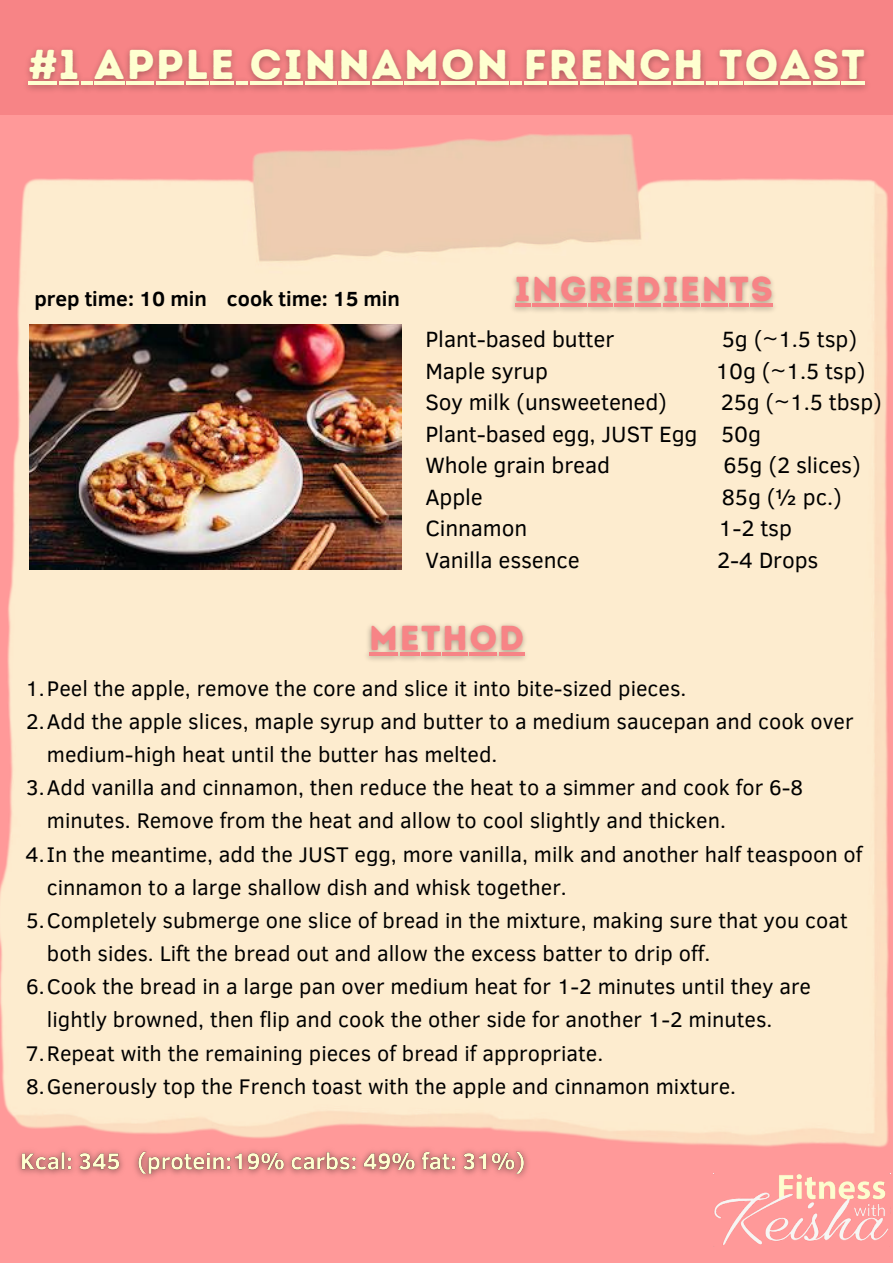
<style>
.page{position:relative;width:893px;height:1263px;background:#f99}
.page>*{position:absolute;margin:0;border:0;box-sizing:border-box;transform-origin:0 0}
.t1{font:41.78px "Intro Rust Base";letter-spacing:.05em;color:#feffd0}
.t2{font:34.65px "Intro Rust Base";letter-spacing:.05em;color:#f78486}
.t3{font:22.65px/31.5px "Clear Sans";letter-spacing:-.005em;color:#000}
.t4{font:21.75px "Clear Sans";color:#000}
.t5{font:700 21px "Clear Sans";color:#000}
</style>
<div class="page">
<img style="left:0;top:134px;width:891px;height:1041px">
<img style="left:713px;top:1174px;width:177px;height:71px">
<div style="left:0;top:0;width:893px;height:115px;background:#f78486"></div>
<img style="left:29px;top:325px;width:372px;height:244px">
<img style="left:27px;top:48px;width:840px;height:43px">
<hr style="left:28px;top:81px;width:29px;height:4px;background:#feffd0">
<hr style="left:59px;top:81px;width:20px;height:4px;background:#feffd0">
<hr style="left:81px;top:81px;width:11px;height:4px;background:#feffd0">
<hr style="left:94px;top:81px;width:31px;height:4px;background:#feffd0">
<hr style="left:127px;top:81px;width:27px;height:4px;background:#feffd0">
<hr style="left:156px;top:81px;width:28px;height:4px;background:#feffd0">
<hr style="left:186px;top:81px;width:22px;height:4px;background:#feffd0">
<hr style="left:210px;top:81px;width:24px;height:4px;background:#feffd0">
<hr style="left:236px;top:81px;width:12px;height:4px;background:#feffd0">
<hr style="left:250px;top:81px;width:32px;height:4px;background:#feffd0">
<hr style="left:284px;top:81px;width:19px;height:4px;background:#feffd0">
<hr style="left:305px;top:81px;width:31px;height:4px;background:#feffd0">
<hr style="left:338px;top:81px;width:32px;height:4px;background:#feffd0">
<hr style="left:372px;top:81px;width:30px;height:4px;background:#feffd0">
<hr style="left:404px;top:81px;width:35px;height:4px;background:#feffd0">
<hr style="left:441px;top:81px;width:34px;height:4px;background:#feffd0">
<hr style="left:477px;top:81px;width:31px;height:4px;background:#feffd0">
<hr style="left:510px;top:81px;width:12px;height:4px;background:#feffd0">
<hr style="left:524px;top:81px;width:22px;height:4px;background:#feffd0">
<hr style="left:549px;top:81px;width:28px;height:4px;background:#feffd0">
<hr style="left:580px;top:81px;width:23px;height:4px;background:#feffd0">
<hr style="left:606px;top:81px;width:31px;height:4px;background:#feffd0">
<hr style="left:639px;top:81px;width:32px;height:4px;background:#feffd0">
<hr style="left:673px;top:81px;width:31px;height:4px;background:#feffd0">
<hr style="left:706px;top:81px;width:11px;height:4px;background:#feffd0">
<hr style="left:719px;top:81px;width:23px;height:4px;background:#feffd0">
<hr style="left:744px;top:81px;width:34px;height:4px;background:#feffd0">
<hr style="left:780px;top:81px;width:30px;height:4px;background:#feffd0">
<hr style="left:812px;top:81px;width:27px;height:4px;background:#feffd0">
<hr style="left:841px;top:81px;width:23px;height:4px;background:#feffd0">
<img style="left:506px;top:261px;width:276px;height:59px">
<hr style="left:515px;top:304px;width:15px;height:3px;background:#f78486">
<hr style="left:532px;top:304px;width:26px;height:3px;background:#f78486">
<hr style="left:560px;top:304px;width:26px;height:3px;background:#f78486">
<hr style="left:588px;top:304px;width:24px;height:3px;background:#f78486">
<hr style="left:614px;top:304px;width:20px;height:3px;background:#f78486">
<hr style="left:636px;top:304px;width:25px;height:3px;background:#f78486">
<hr style="left:662px;top:304px;width:16px;height:3px;background:#f78486">
<hr style="left:680px;top:304px;width:20px;height:3px;background:#f78486">
<hr style="left:701px;top:304px;width:27px;height:3px;background:#f78486">
<hr style="left:729px;top:304px;width:20px;height:3px;background:#f78486">
<hr style="left:750px;top:304px;width:23px;height:3px;background:#f78486">
<img style="left:360px;top:610px;width:173px;height:59px">
<hr style="left:369px;top:653px;width:29px;height:3px;background:#f78486">
<hr style="left:400px;top:653px;width:19px;height:3px;background:#f78486">
<hr style="left:421px;top:653px;width:20px;height:3px;background:#f78486">
<hr style="left:442px;top:653px;width:26px;height:3px;background:#f78486">
<hr style="left:469px;top:653px;width:28px;height:3px;background:#f78486">
<hr style="left:499px;top:653px;width:25px;height:3px;background:#f78486">
<img style="left:11px;top:1134px;width:525px;height:44px">
<h1 class="t1" style="left:28px;top:39px;width:838px">#1 APPLE CINNAMON FRENCH TOAST</h1>
<p class="t5" style="left:34px;top:284px;width:367px">prep time: 10 min cook time: 15 min</p>
<h2 class="t2" style="left:515px;top:269px;width:259px">INGREDIENTS</h2>
<p class="t3" style="left:425px;top:323px;width:190px">Plant-based butter</p>
<p class="t3" style="left:722px;top:323px;width:137px">5g (~1.5 tsp)</p>
<p class="t3" style="left:425px;top:354px;width:124px">Maple syrup</p>
<p class="t3" style="left:715px;top:354px;width:152px">10g (~1.5 tsp)</p>
<p class="t3" style="left:425px;top:386px;width:243px">Soy milk (unsweetened)</p>
<p class="t3" style="left:425px;top:386px;width:458px;text-indent:295px">25g (~1.5 tbsp)<br>Plant-based egg, JUST Egg 50g<br>Whole grain bread</p>
<p class="t3" style="left:723px;top:449px;width:139px">65g (2 slices)</p>
<p class="t3" style="left:425px;top:480px;width:59px">Apple</p>
<p class="t3" style="left:722px;top:480px;width:121px">85g (½ pc.)</p>
<p class="t3" style="left:425px;top:512px;width:103px">Cinnamon</p>
<p class="t3" style="left:718px;top:512px;width:75px">1-2 tsp</p>
<p class="t3" style="left:425px;top:543px;width:156px">Vanilla essence</p>
<p class="t3" style="left:717px;top:543px;width:103px">2-4 Drops</p>
<h2 class="t2" style="left:369px;top:617px;width:157px">METHOD</h2>
<p class="t4" style="left:25px;top:672px;width:662px">1.Peel the apple, remove the core and slice it into bite-sized pieces.</p>
<p class="t4" style="left:26px;top:705px;width:829px">2.Add the apple slices, maple syrup and butter to a medium saucepan and cook over</p>
<p class="t4" style="left:47px;top:738px;width:452px">medium-high heat until the butter has melted.</p>
<p class="t4" style="left:26px;top:772px;width:778px">3.Add vanilla and cinnamon, then reduce the heat to a simmer and cook for 6-8</p>
<p class="t4" style="left:47px;top:805px;width:680px">minutes. Remove from the heat and allow to cool slightly and thicken.</p>
<p class="t4" style="left:25px;top:838px;width:838px">4.In the meantime, add the JUST egg, more vanilla, milk and another half teaspoon of</p>
<p class="t4" style="left:47px;top:871px;width:521px">cinnamon to a large shallow dish and whisk together.</p>
<p class="t4" style="left:26px;top:904px;width:823px">5.Completely submerge one slice of bread in the mixture, making sure that you coat</p>
<p class="t4" style="left:47px;top:938px;width:665px">both sides. Lift the bread out and allow the excess batter to drip off.</p>
<p class="t4" style="left:26px;top:971px;width:786px">6.Cook the bread in a large pan over medium heat for 1-2 minutes until they are</p>
<p class="t4" style="left:47px;top:1004px;width:727px">lightly browned, then flip and cook the other side for another 1-2 minutes.</p>
<p class="t4" style="left:25px;top:1037px;width:579px">7.Repeat with the remaining pieces of bread if appropriate.</p>
<p class="t4" style="left:26px;top:1070px;width:711px">8.Generously top the French toast with the apple and cinnamon mixture.</p>
</div>
